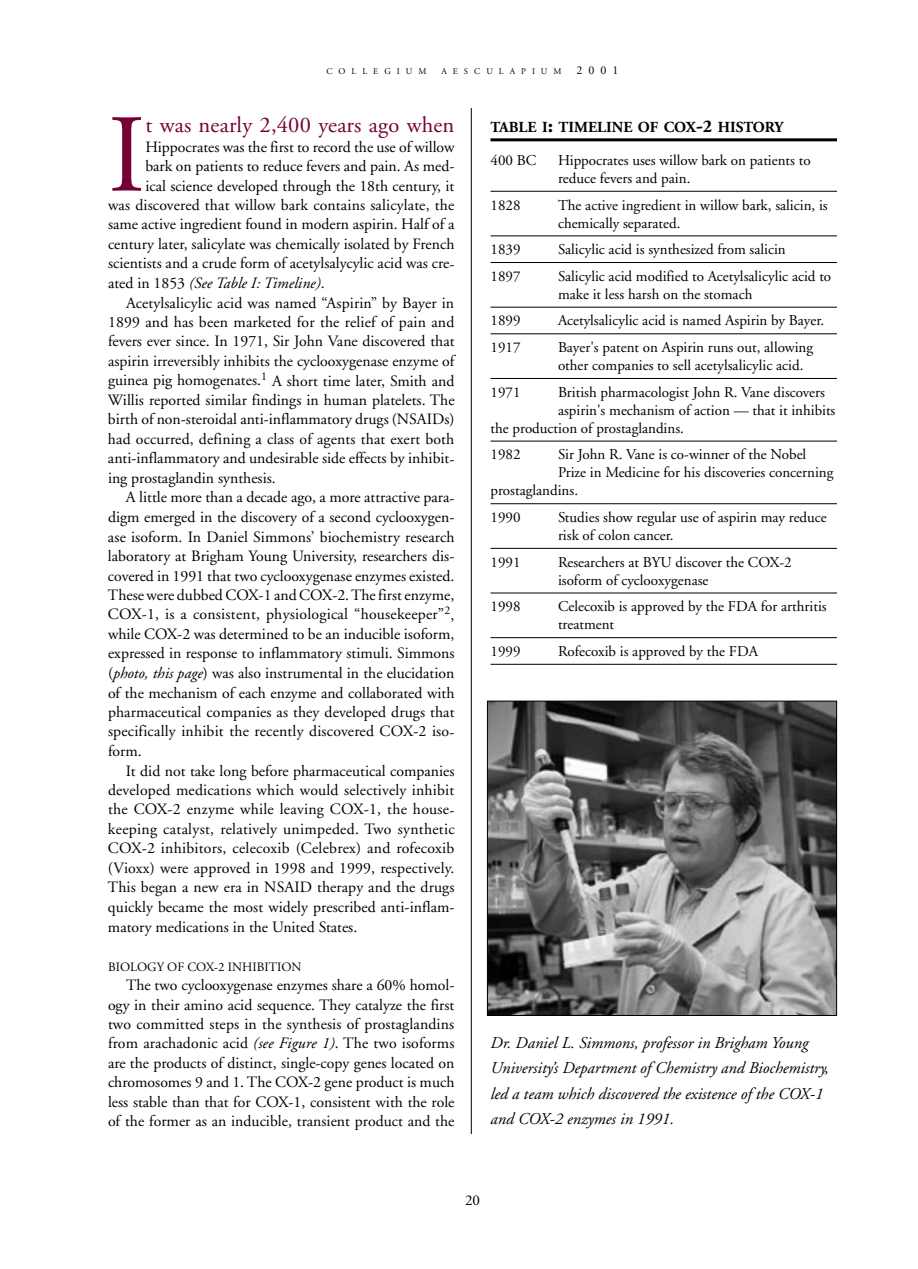
<style>
.page{position:relative;width:918px;height:1269px;background:#fff}
.page>*{position:absolute;margin:0;border:0;box-sizing:border-box;transform-origin:0 0}
.t1{font:110.7px "Adobe Garamond";color:#750036}
.t2{font:22.5px "Adobe Garamond";letter-spacing:.01em;color:#750036}
.t3{font:italic 16.5px/25.5px "Adobe Garamond";color:#000}
.t4{font:15.75px/19.5px "Adobe Garamond";color:#000;text-align:justify}
.t5{font:15.75px "Adobe Garamond";letter-spacing:.02em;color:#000}
.t6{font:italic 15.75px "Adobe Garamond";color:#000}
.t7{font:700 15.3px "Adobe Garamond";color:#000}
.t8{font:15px/18px "Adobe Garamond";color:#000}
.t9{font:12.75px "Adobe Garamond";color:#000}
.t10{font:8.7px "Adobe Garamond";letter-spacing:.685em;color:#000}
.s1{font-size:12px}
.s2{font-style:normal}
.s3{font-style:italic}
.s4{font-size:21px}
.s5{font-size:18px}
</style>
<div class="page">
<img style="left:489px;top:703px;width:346px;height:311px">
<div style="left:487px;top:701px;width:350px;height:315px;border:1px solid #000"></div>
<hr style="left:490px;top:138px;width:347px;height:3px;background:#000">
<hr style="left:490px;top:191px;width:347px;height:1px;background:#000">
<hr style="left:490px;top:236px;width:347px;height:1px;background:#000">
<hr style="left:490px;top:262px;width:347px;height:1px;background:#000">
<hr style="left:490px;top:307px;width:347px;height:1px;background:#000">
<hr style="left:490px;top:334px;width:347px;height:1px;background:#000">
<hr style="left:490px;top:378px;width:347px;height:1px;background:#000">
<hr style="left:490px;top:441px;width:347px;height:1px;background:#000">
<hr style="left:490px;top:503px;width:347px;height:1px;background:#000">
<hr style="left:490px;top:548px;width:347px;height:1px;background:#000">
<hr style="left:490px;top:593px;width:347px;height:1px;background:#000">
<hr style="left:490px;top:637px;width:347px;height:1px;background:#000">
<hr style="left:490px;top:664px;width:347px;height:1px;background:#000">
<hr style="left:471px;top:108px;width:1px;height:1026px;background:#000">
<p class="t10" style="left:327px;top:66px;width:101px">COLLEGIUM</p>
<p class="t10" style="left:441px;top:66px;width:179px">AESCULAPIUM <span class="s1">2001</span></p>
<h1 class="t1" style="left:108px;top:96px;width:39px">I</h1>
<h2 class="t2" style="left:145px;top:113px;width:310px">t was nearly 2,400 years ago when</h2>
<p class="t4" style="left:145px;top:137px;width:311px">Hippocrates was the first to record the use of willow</p>
<p class="t4" style="left:145px;top:157px;width:311px">bark on patients to reduce fevers and pain. As med-</p>
<p class="t4" style="left:145px;top:176px;width:311px">ical science developed through the 18th century, it</p>
<p class="t4" style="left:108px;top:196px;width:348px">was discovered that willow bark contains salicylate, the</p>
<p class="t4" style="left:108px;top:215px;width:348px">same active ingredient found in modern aspirin. Half of a</p>
<p class="t4" style="left:108px;top:235px;width:348px">century later, salicylate was chemically isolated by French</p>
<p class="t4" style="left:108px;top:254px;width:348px">scientists and a crude form of acetylsalycylic acid was cre-</p>
<p class="t6" style="left:108px;top:275px;width:218px"><span class="s2">ated in 1853</span> (See Table I: Timeline)<span class="s2">.</span></p>
<p class="t4" style="left:126px;top:293px;width:330px">Acetylsalicylic acid was named “Aspirin” by Bayer in</p>
<p class="t4" style="left:108px;top:313px;width:348px">1899 and has been marketed for the relief of pain and</p>
<p class="t4" style="left:108px;top:332px;width:348px">fevers ever since. In 1971, Sir John Vane discovered that</p>
<p class="t4" style="left:108px;top:352px;width:348px">aspirin irreversibly inhibits the cyclooxygenase enzyme of</p>
<p class="t4" style="left:108px;top:371px;width:348px">guinea pig homogenates.<sup>1</sup> A short time later, Smith and</p>
<p class="t4" style="left:108px;top:391px;width:348px">Willis reported similar findings in human platelets. The</p>
<p class="t4" style="left:108px;top:410px;width:348px">birth of non-steroidal anti-inflammatory drugs (NSAIDs)</p>
<p class="t4" style="left:108px;top:430px;width:348px">had occurred, defining a class of agents that exert both</p>
<p class="t4" style="left:108px;top:449px;width:348px">anti-inflammatory and undesirable side effects by inhibit-</p>
<p class="t4" style="left:108px;top:469px;width:169px">ing prostaglandin synthesis.</p>
<p class="t4" style="left:126px;top:488px;width:330px">A little more than a decade ago, a more attractive para-</p>
<p class="t4" style="left:108px;top:508px;width:348px">digm emerged in the discovery of a second cyclooxygen-</p>
<p class="t4" style="left:108px;top:527px;width:348px">ase isoform. In Daniel Simmons’ biochemistry research</p>
<p class="t4" style="left:108px;top:547px;width:348px">laboratory at Brigham Young University, researchers dis-</p>
<p class="t4" style="left:108px;top:566px;width:348px">covered in 1991 that two cyclooxygenase enzymes existed.</p>
<p class="t4" style="left:108px;top:586px;width:348px">These were dubbed COX-1 and COX-2. The first enzyme,</p>
<p class="t4" style="left:108px;top:605px;width:348px">COX-1, is a consistent, physiological “housekeeper”<sup>2</sup>,</p>
<p class="t4" style="left:108px;top:625px;width:348px">while COX-2 was determined to be an inducible isoform,</p>
<p class="t4" style="left:108px;top:644px;width:348px">expressed in response to inflammatory stimuli. Simmons</p>
<p class="t4" style="left:108px;top:664px;width:348px">(<span class="s3">photo, this page</span>) was also instrumental in the elucidation</p>
<p class="t4" style="left:108px;top:683px;width:348px">of the mechanism of each enzyme and collaborated with</p>
<p class="t4" style="left:108px;top:703px;width:348px">pharmaceutical companies as they developed drugs that</p>
<p class="t4" style="left:108px;top:722px;width:348px">specifically inhibit the recently discovered COX-2 iso-</p>
<p class="t4" style="left:108px;top:742px;width:35px">form.</p>
<p class="t4" style="left:126px;top:761px;width:330px">It did not take long before pharmaceutical companies</p>
<p class="t4" style="left:108px;top:781px;width:348px">developed medications which would selectively inhibit</p>
<p class="t4" style="left:108px;top:800px;width:348px">the COX-2 enzyme while leaving COX-1, the house-</p>
<p class="t5" style="left:108px;top:821px;width:348px">keeping catalyst, relatively unimpeded. Two synthetic</p>
<p class="t4" style="left:108px;top:839px;width:348px">COX-2 inhibitors, celecoxib (Celebrex) and rofecoxib</p>
<p class="t4" style="left:108px;top:859px;width:348px">(Vioxx) were approved in 1998 and 1999, respectively.</p>
<p class="t4" style="left:108px;top:878px;width:348px">This began a new era in NSAID therapy and the drugs</p>
<p class="t4" style="left:108px;top:898px;width:348px">quickly became the most widely prescribed anti-inflam-</p>
<p class="t4" style="left:108px;top:917px;width:251px">matory medications in the United States.</p>
<p class="t9" style="left:108px;top:960px;width:195px">BIOLOGY OF COX-2 INHIBITION</p>
<p class="t4" style="left:108px;top:976px;width:348px;text-indent:18px">The two cyclooxygenase enzymes share a 60% homol&shy;ogy in their amino acid sequence. They catalyze the first two committed steps in the synthesis of prostaglandins from arachadonic acid <span class="s3">(see Figure 1)</span>. The two isoforms are the products of distinct, single-copy genes located on chromosomes 9 and 1. The COX-2 gene product is much less stable than that for COX-1, consistent with the role of the former as an inducible, transient product and the</p>
<p class="t7" style="left:490px;top:119px;width:294px">TABLE I<span class="s4">:</span> TIMELINE OF COX<span class="s4">-</span><span class="s5">2</span> HISTORY</p>
<p class="t8" style="left:490px;top:152px;width:47px">400 BC</p>
<p class="t8" style="left:558px;top:152px;width:254px">Hippocrates uses willow bark on patients to reduce fevers and pain.</p>
<p class="t8" style="left:490px;top:196px;width:31px">1828</p>
<p class="t8" style="left:558px;top:196px;width:271px">The active ingredient in willow bark, salicin, is chemically separated.</p>
<p class="t8" style="left:490px;top:241px;width:31px">1839</p>
<p class="t8" style="left:558px;top:241px;width:229px">Salicylic acid is synthesized from salicin</p>
<p class="t8" style="left:490px;top:267px;width:31px">1897</p>
<p class="t8" style="left:558px;top:267px;width:275px">Salicylic acid modified to Acetylsalicylic acid to make it less harsh on the stomach</p>
<p class="t8" style="left:490px;top:312px;width:31px">1899</p>
<p class="t8" style="left:558px;top:312px;width:268px">Acetylsalicylic acid is named Aspirin by Bayer.</p>
<p class="t8" style="left:490px;top:339px;width:31px">1917</p>
<p class="t8" style="left:558px;top:339px;width:257px">Bayer's patent on Aspirin runs out, allowing other companies to sell acetylsalicylic acid.</p>
<p class="t8" style="left:490px;top:383px;width:31px">1971</p>
<p class="t8" style="left:558px;top:383px;width:269px">British pharmacologist John R. Vane discovers</p>
<p class="t8" style="left:558px;top:401px;width:279px">aspirin's mechanism of action — that it inhibits</p>
<p class="t8" style="left:490px;top:419px;width:195px">the production of prostaglandins.</p>
<p class="t8" style="left:490px;top:446px;width:31px">1982</p>
<p class="t8" style="left:558px;top:446px;width:250px">Sir John R. Vane is co-winner of the Nobel</p>
<p class="t8" style="left:558px;top:464px;width:277px">Prize in Medicine for his discoveries concerning</p>
<p class="t8" style="left:490px;top:482px;width:89px">prostaglandins.</p>
<p class="t8" style="left:490px;top:509px;width:31px">1990</p>
<p class="t8" style="left:558px;top:509px;width:270px">Studies show regular use of aspirin may reduce risk of colon cancer.</p>
<p class="t8" style="left:490px;top:553px;width:31px">1991</p>
<p class="t8" style="left:558px;top:553px;width:235px">Researchers at BYU discover the COX-2 isoform of cyclooxygenase</p>
<p class="t8" style="left:490px;top:598px;width:31px">1998</p>
<p class="t8" style="left:558px;top:598px;width:270px">Celecoxib is approved by the FDA for arthritis treatment</p>
<p class="t8" style="left:490px;top:643px;width:31px">1999</p>
<p class="t8" style="left:558px;top:643px;width:202px">Rofecoxib is approved by the FDA</p>
<p class="t3" style="left:490px;top:1031px;width:340px">Dr. Daniel L. Simmons, professor in Brigham Young University’s Department of Chemistry and Biochemistry, led a team which discovered the existence of the COX-1 and COX-2 enzymes in 1991.</p>
<p class="t8" style="left:465px;top:1191px;width:16px">20</p>
</div>
